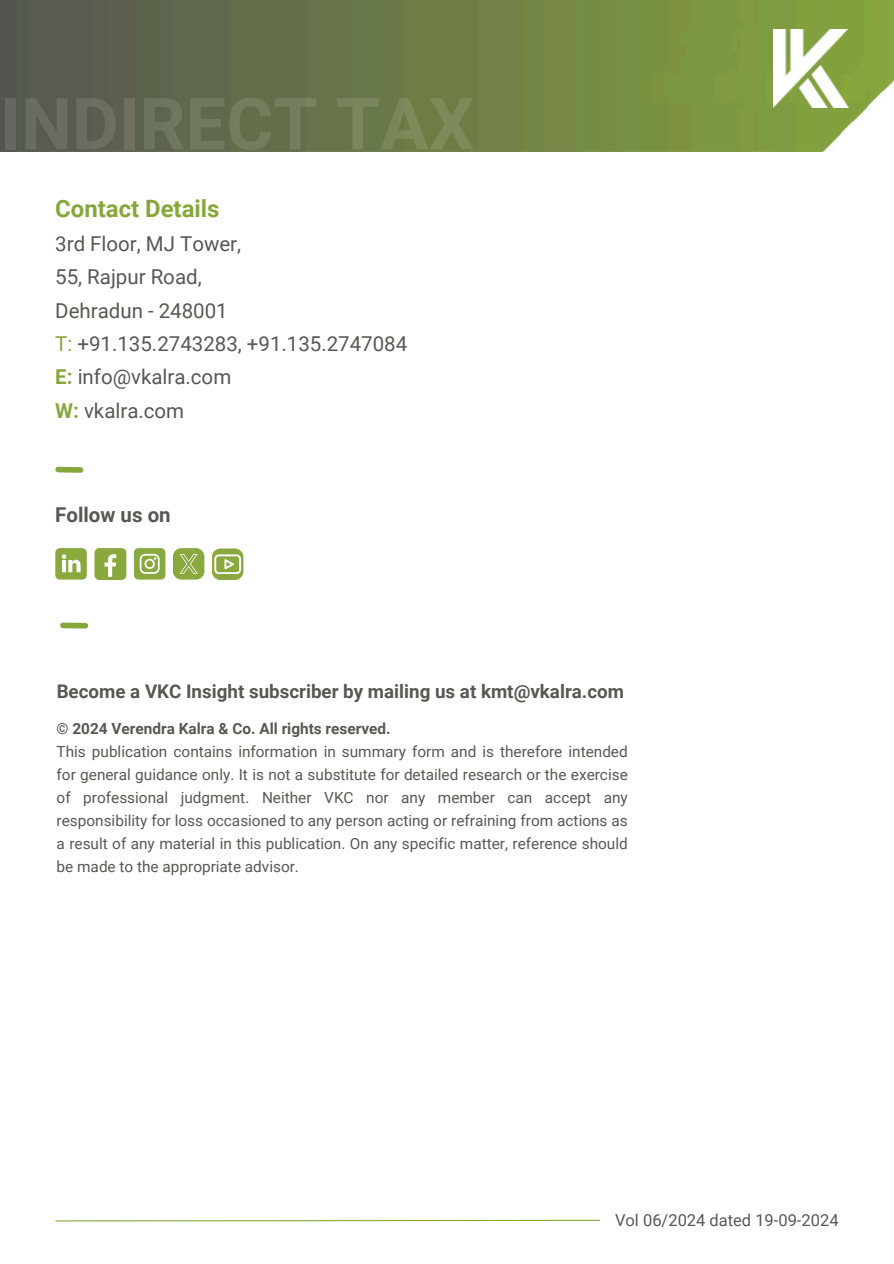
<style>
.page{position:relative;width:894px;height:1264px;background:#fff}
.page>*{position:absolute;margin:0;border:0;box-sizing:border-box;transform-origin:0 0}
.t1{font:700 23.85px "Roboto";color:#87a73b}
.t2{font:20.55px/33.3px "Roboto";color:#585852}
.t3{font:700 20.55px "Roboto";color:#585852}
.t4{font:700 18.75px "Roboto";color:#585852}
.t5{font:16.5px "Roboto";color:#585852}
.t6{font:15.3px/23.1px "Roboto";color:#585852;text-align:justify}
.t7{font:700 15.3px "Roboto";color:#585852}
.s1{color:#87a73b}
.s2{font-weight:700;color:#87a73b}
</style>
<div class="page">
<img style="left:0;top:0;width:893px;height:152px">
<img style="left:773px;top:30px;width:75px;height:77px">
<div style="left:58px;top:467px;width:22px;height:6px;background:#87a73b"></div>
<div style="left:63px;top:622px;width:22px;height:6px;background:#87a73b"></div>
<svg style="left:134px;top:548px;width:31px;height:31px"></svg>
<svg style="left:55px;top:548px;width:32px;height:31px"></svg>
<div style="left:94px;top:548px;width:32px;height:31px;background:#89a93f;border-radius:5px"></div>
<svg style="left:105px;top:554px;width:11px;height:23px"></svg>
<div style="left:212px;top:548px;width:31px;height:32px;background:#89a93f;border-radius:8px"></div>
<svg style="left:214px;top:554px;width:27px;height:19px"></svg>
<div style="left:173px;top:548px;width:31px;height:31px;background:#89a93f;border-radius:8px"></div>
<svg style="left:179px;top:554px;width:18px;height:19px"></svg>
<svg style="left:55px;top:1219px;width:545px;height:2px"></svg>
<h1 class="t1" style="left:55px;top:194px;width:166px">Contact Details</h1>
<h2 class="t2" style="left:55px;top:227px;width:353px">3rd Floor, MJ Tower,<br>55, Rajpur Road,<br>Dehradun - 248001<br><span class="s1">T:</span> +91.135.2743283, +91.135.2747084<br><span class="s2">E:</span> info@vkalra.com<br><span class="s2">W:</span> vkalra.com</h2>
<h2 class="t3" style="left:55px;top:503px;width:117px">Follow us on</h2>
<p class="t4" style="left:57px;top:680px;width:568px">Become a VKC Insight subscriber by mailing us at kmt@vkalra.com</p>
<p class="t7" style="left:57px;top:719px;width:335px">© 2024 Verendra Kalra &amp; Co. All rights reserved.</p>
<p class="t6" style="left:57px;top:740px;width:572px">This publication contains information in summary form and is therefore intended for general guidance only. It is not a substitute for detailed research or the exercise of professional judgment. Neither VKC nor any member can accept any responsibility for loss occasioned to any person acting or refraining from actions as a result of any material in this publication. On any specific matter, reference should be made to the appropriate advisor.</p>
<p class="t5" style="left:615px;top:1210px;width:225px">Vol 06/2024 dated 19-09-2024</p>
</div>
